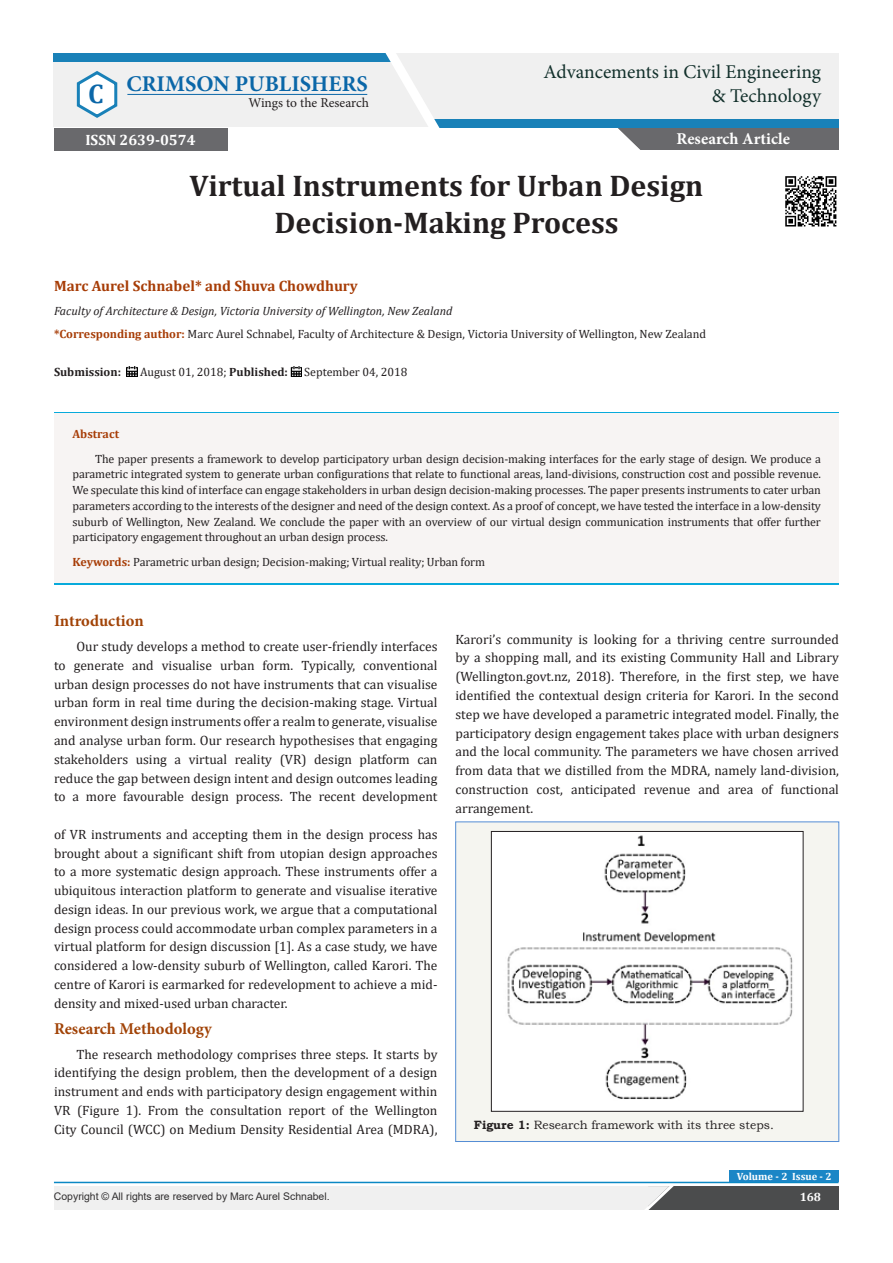
<style>
.page{position:relative;width:893px;height:1263px;background:#fff}
.page>*{position:absolute;margin:0;border:0;box-sizing:border-box;transform-origin:0 0}
.t1{font:700 30px/37.5px "Cambria";color:#231f20;text-align:center}
.t2{font:700 27px "Cambria";color:#0b67a8}
.t3{font:700 22.5px "Minion Pro";color:#0b67a8}
.t4{font:19.5px "Minion Pro";color:#12302b}
.t5{font:700 16.5px "Minion Pro";color:#a14307}
.t6{font:700 16.5px "Minion Pro";color:#fff}
.t7{font:700 15px "Cambria";color:#a73d07}
.t8{font:700 15px "Cambria";color:#fff}
.t9{font:13.5px/18.8px "Cambria";color:#231f20;text-align:justify}
.t10{font:13.5px "Minion Pro";color:#231f20}
.t11{font:12px/15.8px "Cambria";letter-spacing:-.01em;color:#231f20;text-align:justify}
.t12{font:italic 12px "Cambria";color:#231f20}
.t13{font:12px "Bookman Old Style";color:#231f20}
.t14{font:700 12px "Cambria";color:#231f20}
.t15{font:700 12px "Cambria";color:#a73d07}
.t16{font:700 12px "Cambria";color:#fff}
.t17{font:10.5px "Arial";color:#312f30}
.t18{font:700 10.5px "Cambria";color:#fff}
.s1{font-weight:700;color:#a73d07}
.s2{font-weight:700}
</style>
<div class="page">
<svg style="left:126px;top:366px;width:11px;height:11px"></svg>
<svg style="left:291px;top:366px;width:11px;height:11px"></svg>
<div style="left:615px;top:127px;width:224px;height:23px;background:#69696c"></div>
<svg style="left:615px;top:128px;width:25px;height:22px"></svg>
<div style="left:647px;top:1186px;width:192px;height:23px;background:#4b4c4d"></div>
<div style="left:54px;top:1186px;width:593px;height:23px;background:#f0f0f0"></div>
<svg style="left:639px;top:1181px;width:41px;height:29px"></svg>
<hr style="left:54px;top:1182px;width:784px;height:1px;background:#0b88c4">
<div style="left:730px;top:1170px;width:109px;height:12px;background:#1b86c6"></div>
<img style="left:785px;top:176px;width:52px;height:51px">
<div style="left:456px;top:822px;width:383px;height:319px;background:#f5f5f0"></div>
<div style="left:455px;top:822px;width:384px;height:320px;border:1px solid #548dd4"></div>
<img style="left:493px;top:833px;width:308px;height:276px">
<div style="left:491px;top:831px;width:312px;height:280px;border:1px solid #231f20"></div>
<hr style="left:54px;top:583px;width:784px;height:2px;background:#08aadb">
<div style="left:55px;top:413px;width:784px;height:170px;background:#f7f4f3"></div>
<hr style="left:54px;top:412px;width:784px;height:1px;background:#08aadb">
<div style="left:54px;top:54px;width:785px;height:73px;background:#f0f0f0"></div>
<svg style="left:76px;top:71px;width:42px;height:47px"></svg>
<hr style="left:127px;top:94px;width:240px;height:1px;background:#0b67a8">
<div style="left:430px;top:119px;width:409px;height:9px;background:#1981b8"></div>
<div style="left:54px;top:54px;width:338px;height:8px;background:#1981b8"></div>
<svg style="left:344px;top:53px;width:111px;height:75px"></svg>
<div style="left:54px;top:128px;width:173px;height:23px;background:#69696c"></div>
<p class="t4" style="left:544px;top:59px;width:279px">Advancements in Civil Engineering</p>
<p class="t3" style="left:126px;top:68px;width:243px">CRIMSON PUBLISHERS</p>
<p class="t10" style="left:248px;top:94px;width:122px">Wings to the Research</p>
<p class="t8" style="left:85px;top:130px;width:112px">ISSN 2639-0574</p>
<p class="t2" style="left:88px;top:74px;width:17px">C</p>
<p class="t4" style="left:712px;top:82px;width:111px">&amp; Technology</p>
<p class="t6" style="left:677px;top:127px;width:115px">Research Article</p>
<p class="t1" style="left:190px;top:166px;width:515px">Virtual Instruments for Urban Design<br>Decision-Making Process</p>
<p class="t7" style="left:54px;top:276px;width:305px">Marc Aurel Schnabel* and Shuva Chowdhury</p>
<p class="t12" style="left:54px;top:302px;width:400px">Faculty of Architecture &amp; Design, Victoria University of Wellington, New Zealand</p>
<p class="t11" style="left:54px;top:326px;width:654px"><span class="s1">*Corresponding author:</span> Marc Aurel Schnabel, Faculty of Architecture &amp; Design, Victoria University of Wellington, New Zealand</p>
<p class="t14" style="left:54px;top:363px;width:69px">Submission:</p>
<p class="t11" style="left:140px;top:364px;width:149px">August 01, 2018; <span class="s2">Published:</span></p>
<p class="t11" style="left:304px;top:364px;width:105px">September 04, 2018</p>
<p class="t15" style="left:73px;top:425px;width:48px">Abstract</p>
<p class="t11" style="left:73px;top:450px;width:750px;text-indent:22px">The paper presents a framework to develop participatory urban design decision-making interfaces for the early stage of design. We produce a parametric integrated system to generate urban configurations that relate to functional areas, land-divisions, construction cost and possible revenue.<br>We speculate this kind of interface can engage stakeholders in urban design decision-making processes. The paper presents instruments to cater urban parameters according to the interests of the designer and need of the design context. As a proof of concept, we have tested the interface in a low-density suburb of Wellington, New Zealand. We conclude the paper with an overview of our virtual design communication instruments that offer further participatory engagement throughout an urban design process.</p>
<p class="t11" style="left:73px;top:554px;width:414px"><span class="s1">Keywords:</span> Parametric urban design; Decision-making; Virtual reality; Urban form</p>
<p class="t5" style="left:54px;top:610px;width:91px">Introduction</p>
<p class="t9" style="left:54px;top:637px;width:385px;text-indent:22px">Our study develops a method to create user-friendly interfaces to generate and visualise urban form. Typically, conventional urban design processes do not have instruments that can visualise urban form in real time during the decision-making stage. Virtual environment design instruments offer a realm to generate, visualise and analyse urban form. Our research hypothesises that engaging stakeholders using a virtual reality (VR) design platform can reduce the gap between design intent and design outcomes leading to a more favourable design process. The recent development</p>
<p class="t9" style="left:54px;top:825px;width:385px">of VR instruments and accepting them in the design process has brought about a significant shift from utopian design approaches to a more systematic design approach. These instruments offer a ubiquitous interaction platform to generate and visualise iterative design ideas. In our previous work, we argue that a computational design process could accommodate urban complex parameters in a virtual platform for design discussion [1]. As a case study, we have considered a low-density suburb of Wellington, called Karori. The centre of Karori is earmarked for redevelopment to achieve a mid&shy;density and mixed-used urban character.</p>
<p class="t5" style="left:54px;top:1017px;width:159px">Research Methodology</p>
<p class="t9" style="left:54px;top:1044px;width:385px;text-indent:22px">The research methodology comprises three steps. It starts by identifying the design problem, then the development of a design instrument and ends with participatory design engagement within VR (Figure 1). From the consultation report of the Wellington City Council (WCC) on Medium Density Residential Area (MDRA),</p>
<p class="t9" style="left:455px;top:630px;width:385px">Karori’s community is looking for a thriving centre surrounded by a shopping mall, and its existing Community Hall and Library (Wellington.govt.nz, 2018). Therefore, in the first step, we have identified the contextual design criteria for Karori. In the second step we have developed a parametric integrated model. Finally, the participatory design engagement takes place with urban designers and the local community. The parameters we have chosen arrived from data that we distilled from the MDRA, namely land-division, construction cost, anticipated revenue and area of functional arrangement.</p>
<p class="t13" style="left:474px;top:1117px;width:302px"><span class="s2">Figure 1:</span> Research framework with its three steps.</p>
<p class="t18" style="left:737px;top:1169px;width:96px">Volume - 2 Issue - 2</p>
<p class="t17" style="left:54px;top:1189px;width:277px">Copyright © All rights are reserved by Marc Aurel Schnabel.</p>
<p class="t16" style="left:800px;top:1189px;width:23px">168</p>
</div>
